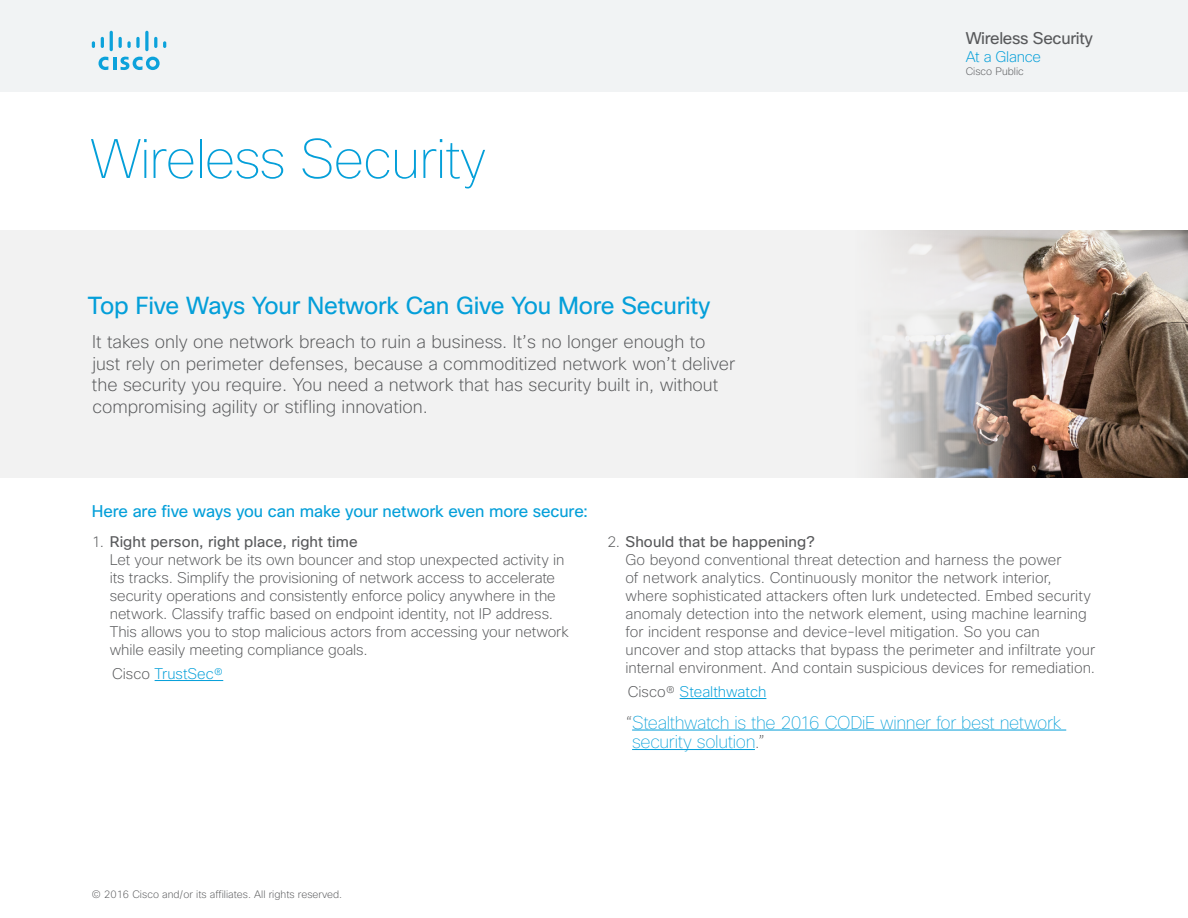
<style>
.page{position:relative;width:1188px;height:918px;background:#fff}
.page>*{position:absolute;margin:0;border:0;box-sizing:border-box;transform-origin:0 0}
.Title_Headline{font:100 54px "Cisco Sans";letter-spacing:-.02em;color:#049fd9}
.Subhead2{font:24px "Cisco Sans";letter-spacing:-.01em;color:#049fd9}
.Body{font:200 18px/21.6px "Cisco Sans";color:#58595b}
.Intro{font:100 18px/19.5px "Cisco Sans";letter-spacing:-.02em;color:#049fd9}
.Subhead3{font:16.5px "Cisco Sans";letter-spacing:-.01em;color:#049fd9}
.t1{font:16.5px "Cisco Sans";letter-spacing:-.02em;color:#58595b}
.t2{font:200 15px/18px "Cisco Sans";letter-spacing:-.005em;color:#58595b}
.Body-2{font:200 15px "Cisco Sans";color:#049fd9}
.Body-3{font:200 15px "Cisco Sans";letter-spacing:-.02em;color:#049fd9}
.t3{font:200 10.5px "Cisco Sans";color:#58595b}
.s1{font-weight:400}
.s2{color:#58595b}
</style>
<div class="page">
<div style="left:0;top:0;width:1188px;height:92px;background:#f1f3f4"></div>
<svg style="left:99px;top:57px;width:61px;height:13px"></svg>
<svg style="left:92px;top:41px;width:3px;height:7px"></svg>
<svg style="left:101px;top:37px;width:3px;height:11px"></svg>
<hr style="left:110px;top:31px;width:3px;height:20px;background:#0ca2db;border-radius:2px">
<svg style="left:119px;top:37px;width:12px;height:11px"></svg>
<svg style="left:136px;top:37px;width:4px;height:11px"></svg>
<svg style="left:145px;top:31px;width:4px;height:20px"></svg>
<svg style="left:154px;top:37px;width:3px;height:11px"></svg>
<svg style="left:163px;top:41px;width:3px;height:7px"></svg>
<hr style="left:155px;top:680px;width:68px;height:1px;background:#049fd9">
<hr style="left:680px;top:698px;width:86px;height:1px;background:#049fd9">
<hr style="left:632px;top:730px;width:434px;height:1px;background:#049fd9">
<hr style="left:632px;top:749px;width:123px;height:1px;background:#049fd9">
<div style="left:0;top:231px;width:1188px;height:247px;background:#f2f2f2"></div>
<img style="left:779px;top:230px;width:409px;height:248px">
<p class="Title_Headline" style="left:90px;top:125px;width:398px">Wireless Security</p>
<p class="Subhead2" style="left:88px;top:291px;width:624px">Top Five Ways Your Network Can Give You More Security</p>
<p class="Body" style="left:92px;top:331px;width:645px">It takes only one network breach to ruin a business. It’s no longer enough to just rely on perimeter defenses, because a commoditized network won’t deliver the security you require. You need a network that has security built in, without compromising agility or stifling innovation.</p>
<p class="t1" style="left:966px;top:27px;width:129px">Wireless Security</p>
<p class="Body-3" style="left:966px;top:47px;width:77px">At a Glance</p>
<p class="t3" style="left:966px;top:65px;width:60px">Cisco Public</p>
<p class="Subhead3" style="left:92px;top:501px;width:498px">Here are five ways you can make your network even more secure:</p>
<p class="t2" style="left:110px;top:533px;width:460px;text-indent:-18px">1. <span class="s1">Right person, right place, right time<br></span>Let your network be its own bouncer and stop unexpected activity in its tracks. Simplify the provisioning of network access to accelerate security operations and consistently enforce policy anywhere in the network. Classify traffic based on endpoint identity, not IP address.<br>This allows you to stop malicious actors from accessing your network while easily meeting compliance goals.</p>
<p class="Body-2" style="left:112px;top:664px;width:113px"><span class="s2">Cisco</span> TrustSec®</p>
<p class="t2" style="left:626px;top:533px;width:471px;text-indent:-18px">2. <span class="s1">Should that be happening?<br></span>Go beyond conventional threat detection and harness the power<br>of network analytics. Continuously monitor the network interior, where sophisticated attackers often lurk undetected. Embed security anomaly detection into the network element, using machine learning for incident response and device-level mitigation. So you can uncover and stop attacks that bypass the perimeter and infiltrate your internal environment. And contain suspicious devices for remediation.</p>
<p class="Body-2" style="left:628px;top:682px;width:140px"><span class="s2">Cisco®</span> Stealthwatch</p>
<p class="Intro" style="left:632px;top:712px;width:431px;text-indent:-7px"><span class="s2">“</span>Stealthwatch is the 2016 CODiE winner for best network security solution<span class="s2">.”</span></p>
<p class="t3" style="left:92px;top:887px;width:252px">© 2016 Cisco and/or its affiliates. All rights reserved.</p>
</div>
